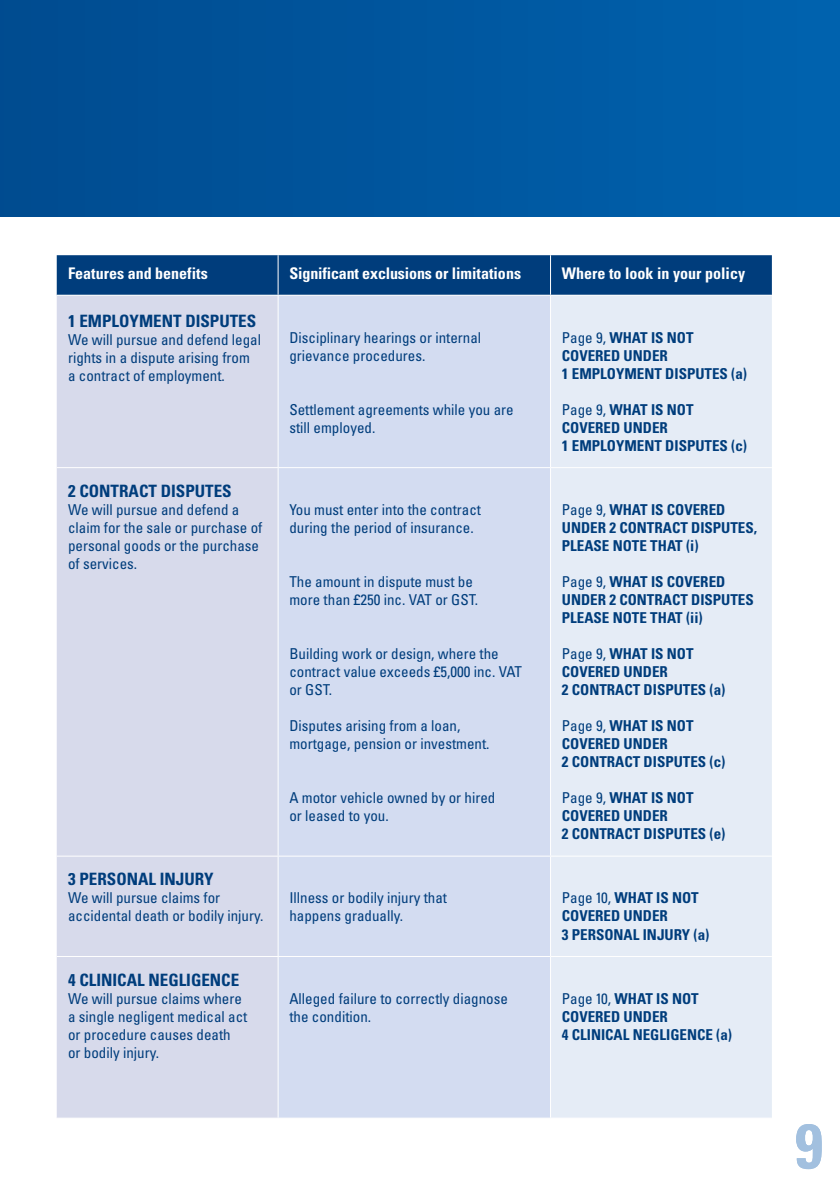
<style>
.page{position:relative;width:840px;height:1191px;background:#fff}
.page>*{position:absolute;margin:0;border:0;box-sizing:border-box;transform-origin:0 0}
.t1{font:700 condensed 63px "Univers LT Std";color:#a2c0df}
.t2{font:700 condensed 17px "Univers LT Std";color:#003d7c}
.t3{font:700 condensed 16px "Univers LT Std";color:#fff}
.t4{font:condensed 15px/18px "Univers LT Std";color:#003d7c}
.t5{font:700 condensed 15px/18px "Univers LT Std";color:#003d7c}
.s1{font-weight:400}
</style>
<div class="page">
<div style="left:0;top:0;width:839px;height:217px;background:linear-gradient(to right,#004b8f,#0062ae)"></div>
<div style="left:57px;top:255px;width:714px;height:40px;background:#003d7c"></div>
<div style="left:57px;top:296px;width:220px;height:821px;background:#d7daeb"></div>
<div style="left:278px;top:296px;width:271px;height:821px;background:#d3dcf1"></div>
<div style="left:551px;top:296px;width:220px;height:821px;background:#e5ecf6"></div>
<hr style="left:57px;top:467px;width:221px;height:1px;background:#fff">
<hr style="left:278px;top:467px;width:272px;height:1px;background:#fff">
<hr style="left:550px;top:467px;width:221px;height:1px;background:#fff">
<hr style="left:57px;top:855px;width:221px;height:1px;background:#fff">
<hr style="left:278px;top:855px;width:272px;height:1px;background:#fff">
<hr style="left:550px;top:855px;width:221px;height:1px;background:#fff">
<hr style="left:57px;top:956px;width:221px;height:1px;background:#fff">
<hr style="left:278px;top:956px;width:272px;height:1px;background:#fff">
<hr style="left:550px;top:956px;width:221px;height:1px;background:#fff">
<hr style="left:277px;top:255px;width:1px;height:40px;background:#fff">
<hr style="left:549px;top:255px;width:1px;height:40px;background:#fff">
<p class="t3" style="left:68px;top:264px;width:141px">Features and benefits</p>
<p class="t3" style="left:289px;top:264px;width:233px">Significant exclusions or limitations</p>
<p class="t3" style="left:561px;top:264px;width:185px">Where to look in your policy</p>
<p class="t2" style="left:68px;top:310px;width:189px">1 EMPLOYMENT DISPUTES</p>
<p class="t4" style="left:68px;top:330px;width:194px">We will pursue and defend legal rights in a dispute arising from a contract of employment.</p>
<p class="t4" style="left:289px;top:328px;width:193px">Disciplinary hearings or internal grievance procedures.</p>
<p class="t4" style="left:289px;top:400px;width:226px">Settlement agreements while you are still employed.</p>
<p class="t5" style="left:561px;top:328px;width:187px"><span class="s1">Page 9,</span> WHAT IS NOT<br>COVERED UNDER<br>1 EMPLOYMENT DISPUTES (a)</p>
<p class="t5" style="left:561px;top:400px;width:187px"><span class="s1">Page 9,</span> WHAT IS NOT<br>COVERED UNDER<br>1 EMPLOYMENT DISPUTES (c)</p>
<p class="t2" style="left:68px;top:480px;width:165px">2 CONTRACT DISPUTES</p>
<p class="t4" style="left:68px;top:500px;width:196px">We will pursue and defend a claim for the sale or purchase of personal goods or the purchase of services.</p>
<p class="t4" style="left:289px;top:500px;width:193px">You must enter into the contract during the period of insurance.</p>
<p class="t4" style="left:289px;top:572px;width:190px">The amount in dispute must be more than £250 inc. VAT or GST.</p>
<p class="t4" style="left:289px;top:644px;width:234px">Building work or design, where the contract value exceeds £5,000 inc. VAT or GST.</p>
<p class="t4" style="left:289px;top:716px;width:201px">Disputes arising from a loan, mortgage, pension or investment.</p>
<p class="t4" style="left:289px;top:788px;width:207px">A motor vehicle owned by or hired or leased to you.</p>
<p class="t5" style="left:561px;top:500px;width:197px"><span class="s1">Page 9,</span> WHAT IS COVERED<br>UNDER 2 CONTRACT DISPUTES,<br>PLEASE NOTE THAT (i)</p>
<p class="t5" style="left:561px;top:572px;width:193px"><span class="s1">Page 9,</span> WHAT IS COVERED<br>UNDER 2 CONTRACT DISPUTES<br>PLEASE NOTE THAT (ii)</p>
<p class="t5" style="left:561px;top:644px;width:165px"><span class="s1">Page 9,</span> WHAT IS NOT<br>COVERED UNDER<br>2 CONTRACT DISPUTES (a)</p>
<p class="t5" style="left:561px;top:716px;width:165px"><span class="s1">Page 9,</span> WHAT IS NOT<br>COVERED UNDER<br>2 CONTRACT DISPUTES (c)</p>
<p class="t5" style="left:561px;top:788px;width:165px"><span class="s1">Page 9,</span> WHAT IS NOT<br>COVERED UNDER<br>2 CONTRACT DISPUTES (e)</p>
<p class="t2" style="left:68px;top:869px;width:147px">3 PERSONAL INJURY</p>
<p class="t4" style="left:68px;top:889px;width:197px">We will pursue claims for accidental death or bodily injury.</p>
<p class="t4" style="left:289px;top:889px;width:159px">Illness or bodily injury that happens gradually.</p>
<p class="t5" style="left:561px;top:889px;width:149px"><span class="s1">Page 10,</span> WHAT IS NOT<br>COVERED UNDER<br>3 PERSONAL INJURY (a)</p>
<p class="t2" style="left:68px;top:969px;width:172px">4 CLINICAL NEGLIGENCE</p>
<p class="t4" style="left:68px;top:989px;width:181px">We will pursue claims where a single negligent medical act or procedure causes death<br>or bodily injury.</p>
<p class="t4" style="left:289px;top:989px;width:220px">Alleged failure to correctly diagnose the condition.</p>
<p class="t5" style="left:561px;top:989px;width:172px"><span class="s1">Page 10,</span> WHAT IS NOT<br>COVERED UNDER<br>4 CLINICAL NEGLIGENCE (a)</p>
<h1 class="t1" style="left:794px;top:1107px;width:29px">9</h1>
</div>
